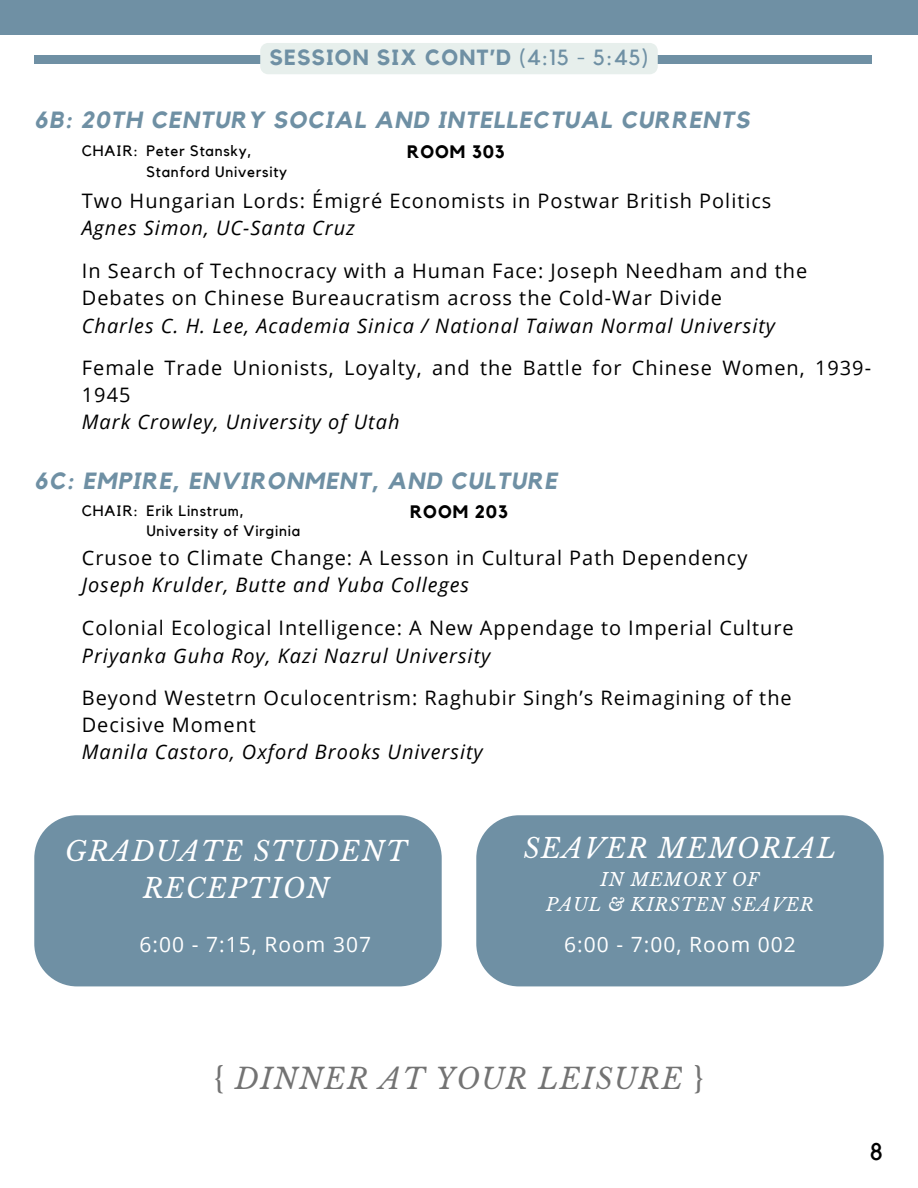
<style>
.page{position:relative;width:918px;height:1188px;background:#fff}
.page>*{position:absolute;margin:0;border:0;box-sizing:border-box;transform-origin:0 0}
.t1{font:italic 28.5px "Libre Baskerville";letter-spacing:.05em;color:#737373}
.t2{font:italic 27px/37.2px "Libre Baskerville";letter-spacing:.05em;color:#fff;text-align:center}
.t3{font:24px "Kollektif";color:#000}
.t4{font:italic 700 23.4px "Kollektif";letter-spacing:.05em;color:#6f90a4}
.t5{font:700 21.9px "Kollektif";letter-spacing:.05em;color:#6f90a4}
.t6{font:21px "Open Sans";letter-spacing:.05em;color:#fff}
.t7{font:19.95px/27.5px "Open Sans";letter-spacing:.05em;color:#000}
.t8{font:700 18px "Kollektif";letter-spacing:.05em;color:#000}
.t9{font:italic 17.85px/24.8px "Libre Baskerville";letter-spacing:.05em;color:#fff;text-align:center}
.t10{font:15px "Kollektif";letter-spacing:.05em;color:#000}
.s1{font-weight:400}
.s2{font-style:italic}
.s3{font-style:normal}
</style>
<div class="page">
<div style="left:0;top:0;width:918px;height:35px;background:#6f90a4"></div>
<div style="left:34px;top:56px;width:838px;height:7px;background:#6f90a4"></div>
<div style="left:260px;top:43px;width:398px;height:31px;background:#e7efec"></div>
<div style="left:34px;top:815px;width:407px;height:171px;background:#6f90a4"></div>
<div style="left:476px;top:815px;width:407px;height:171px;background:#6f90a4"></div>
<p class="t5" style="left:270px;top:48px;width:380px">SESSION SIX CONT’D <span class="s1">(4:15 - 5:45)</span></p>
<h4 class="t4" style="left:34px;top:109px;width:717px">6B: 20TH CENTURY SOCIAL AND INTELLECTUAL CURRENTS</h4>
<h2 class="t8" style="left:407px;top:144px;width:99px">ROOM 303</h2>
<p class="t7" style="left:82px;top:186px;width:691px">Two Hungarian Lords: Émigré Economists in Postwar British Politics<br><span class="s2">Agnes Simon, UC-Santa Cruz</span></p>
<p class="t7" style="left:82px;top:256px;width:727px">In Search of Technocracy with a Human Face: Joseph Needham and the<br>Debates on Chinese Bureaucratism across the Cold-War Divide<br><span class="s2">Charles C. H. Lee, Academia Sinica / National Taiwan Normal University</span></p>
<p class="t7" style="left:82px;top:353px;width:791px">Female Trade Unionists, Loyalty, and the Battle for Chinese Women, 1939-<br>1945<br><span class="s2">Mark Crowley, University of Utah</span></p>
<h5 class="t10" style="left:82px;top:144px;width:58px">CHAIR:</h5>
<h4 class="t10" style="left:146px;top:144px;width:107px">Peter Stansky,</h4>
<h4 class="t10" style="left:146px;top:164px;width:142px">Stanford University</h4>
<h3 class="t4" style="left:34px;top:471px;width:524px">6C: EMPIRE, ENVIRONMENT, AND CULTURE</h3>
<h4 class="t10" style="left:82px;top:504px;width:58px">CHAIR:</h4>
<h1 class="t10" style="left:146px;top:504px;width:99px">Erik Linstrum,</h1>
<h1 class="t8" style="left:410px;top:503px;width:99px">ROOM 203</h1>
<h6 class="t10" style="left:146px;top:524px;width:155px">University of Virginia</h6>
<p class="t7" style="left:82px;top:543px;width:667px">Crusoe to Climate Change: A Lesson in Cultural Path Dependency<br><span class="s2">Joseph Krulder, Butte and Yuba Colleges</span></p>
<h2 class="t7" style="left:82px;top:614px;width:714px">Colonial Ecological Intelligence: A New Appendage to Imperial Culture<br><span class="s2">Priyanka Guha Roy, Kazi Nazrul University</span></h2>
<p class="t7" style="left:82px;top:683px;width:712px">Beyond Westetrn Oculocentrism: Raghubir Singh’s Reimagining of the<br>Decisive Moment<br><span class="s2">Manila Castoro, Oxford Brooks University</span></p>
<p class="t2" style="left:65px;top:833px;width:343px">GRADUATE STUDENT<br>RECEPTION</p>
<p class="t6" style="left:139px;top:930px;width:233px">6:00 - 7:15, Room 307</p>
<h5 class="t2" style="left:524px;top:830px;width:314px">SEAVER MEMORIAL</h5>
<h4 class="t9" style="left:546px;top:868px;width:269px">IN MEMORY OF<br>PAUL &amp; KIRSTEN SEAVER</h4>
<h4 class="t6" style="left:564px;top:930px;width:233px">6:00 - 7:00, Room 002</h4>
<h4 class="t1" style="left:215px;top:1062px;width:490px"><span class="s3">{</span> DINNER AT YOUR LEISURE <span class="s3">}</span></h4>
<h4 class="t3" style="left:870px;top:1140px;width:14px">8</h4>
</div>
